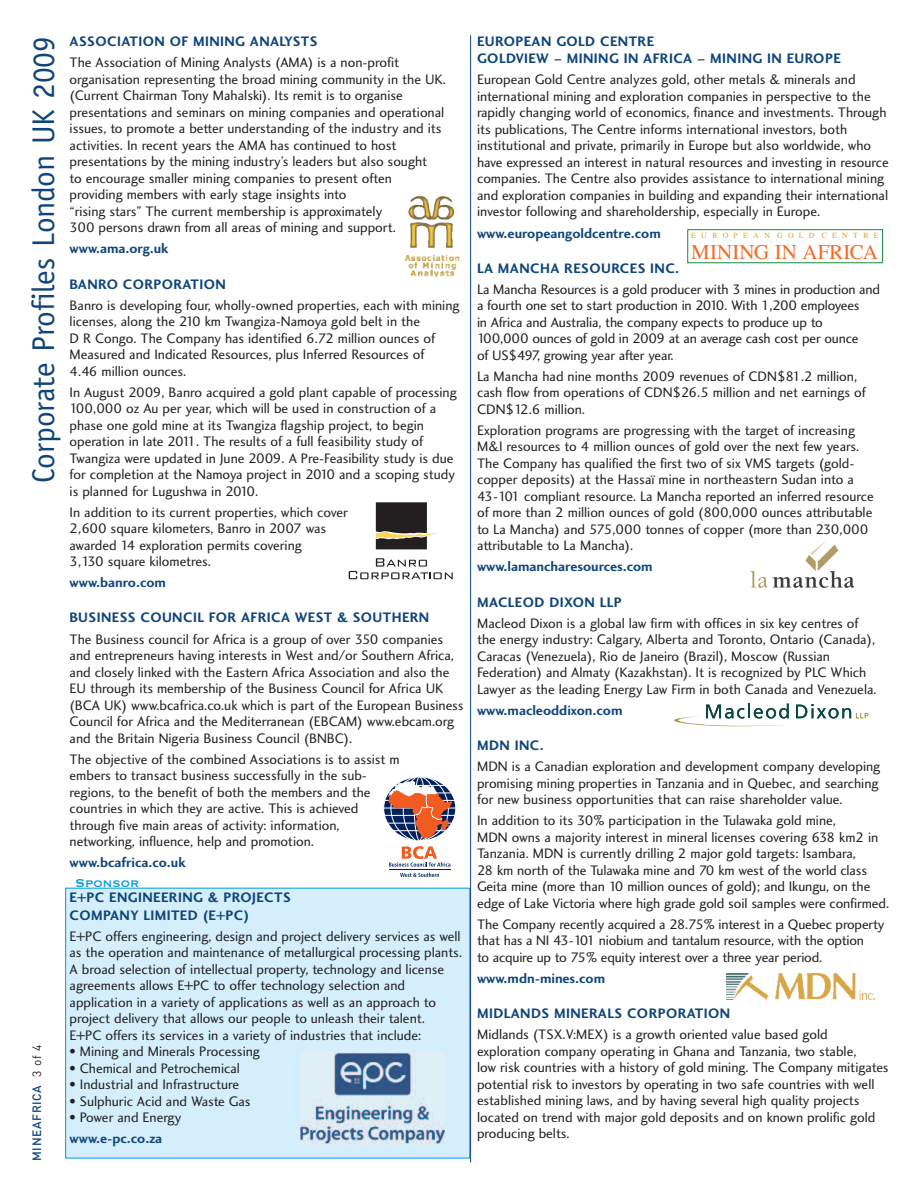
<style>
.page{position:relative;width:918px;height:1188px;background:#fff}
.page>*{position:absolute;margin:0;border:0;box-sizing:border-box;transform-origin:0 0}
.t1{font:31.5px "Officina Sans";color:#10457a}
.t2{font:21px "Times";letter-spacing:.005em;color:#f36c2a}
.t3{font:15px "Copperplate";color:#009bde}
.t4{font:14.25px/16.5px "Charlotte Sans Book Plain";color:#231f20}
.t5{font:14.25px/17.2px "Charlotte Sans Bold Plain";letter-spacing:.03em;color:#10457a}
.t6{font:14.25px "Charlotte Sans Bold Plain";color:#10457a}
.t7{font:500 12px "DIN";letter-spacing:.055em;color:#10457a}
.t8{font:7.8px "Times";letter-spacing:.665em;color:#dda32a}
.s1{font-weight:400;color:#231f20}
</style>
<div class="page">
<svg style="left:376px;top:502px;width:61px;height:47px"></svg>
<svg style="left:349px;top:558px;width:104px;height:21px"></svg>
<div style="left:66px;top:889px;width:403px;height:269px;background:#d4effb"></div>
<div style="left:65px;top:888px;width:405px;height:270px;border:1px solid #009bde"></div>
<img style="left:300px;top:1053px;width:144px;height:93px">
<hr style="left:470px;top:35px;width:1px;height:1127px;background:#10457a">
<svg style="left:674px;top:704px;width:115px;height:22px"></svg>
<svg style="left:796px;top:704px;width:72px;height:15px"></svg>
<img style="left:726px;top:973px;width:148px;height:26px">
<svg style="left:751px;top:571px;width:16px;height:17px"></svg>
<svg style="left:773px;top:540px;width:81px;height:48px"></svg>
<div style="left:688px;top:229px;width:195px;height:34px;border:1px solid #178842"></div>
<img style="left:405px;top:196px;width:54px;height:81px">
<svg style="left:383px;top:776px;width:73px;height:91px"></svg>
<hr style="left:389px;top:869px;width:61px;height:1px;background:#00215d">
<svg style="left:400px;top:873px;width:39px;height:4px"></svg>
<h1 class="t1" style="left:25px;top:483px;width:449px;rotate:-90deg">Corporate Profiles London UK 2009</h1>
<p class="t7" style="left:29px;top:1161px;width:118px;rotate:-90deg">MINEAFRICA <span class="s1">3 of 4</span></p>
<p class="t5" style="left:70px;top:33px;width:250px">ASSOCIATION OF MINING ANALYSTS</p>
<p class="t4" style="left:70px;top:54px;width:378px">The Association of Mining Analysts (AMA) is a non-profit organisation representing the broad mining community in the UK. (Current Chairman Tony Mahalski). Its remit is to organise presentations and seminars on mining companies and operational issues, to promote a better understanding of the industry and its activities. In recent years the AMA has continued to host presentations by the mining industry’s leaders but also sought<br>to encourage smaller mining companies to present often providing members with early stage insights into<br>“rising stars” The current membership is approximately<br>300 persons drawn from all areas of mining and support.</p>
<p class="t6" style="left:70px;top:240px;width:101px">www.ama.org.uk</p>
<p class="t5" style="left:70px;top:275px;width:158px">BANRO CORPORATION</p>
<p class="t4" style="left:70px;top:296px;width:391px">Banro is developing four, wholly-owned properties, each with mining licenses, along the 210 km Twangiza-Namoya gold belt in the<br>D R Congo. The Company has identified 6.72 million ounces of Measured and Indicated Resources, plus Inferred Resources of<br>4.46 million ounces.</p>
<p class="t4" style="left:70px;top:383px;width:389px">In August 2009, Banro acquired a gold plant capable of processing 100,000 oz Au per year, which will be used in construction of a phase one gold mine at its Twangiza flagship project, to begin operation in late 2011. The results of a full feasibility study of Twangiza were updated in June 2009. A Pre-Feasibility study is due for completion at the Namoya project in 2010 and a scoping study is planned for Lugushwa in 2010.</p>
<p class="t4" style="left:70px;top:504px;width:280px">In addition to its current properties, which cover 2,600 square kilometers, Banro in 2007 was awarded 14 exploration permits covering<br>3,130 square kilometres.</p>
<p class="t6" style="left:70px;top:574px;width:98px">www.banro.com</p>
<p class="t5" style="left:70px;top:609px;width:361px">BUSINESS COUNCIL FOR AFRICA WEST &amp; SOUTHERN</p>
<p class="t4" style="left:70px;top:630px;width:396px">The Business council for Africa is a group of over 350 companies and entrepreneurs having interests in West and/or Southern Africa, and closely linked with the Eastern Africa Association and also the EU through its membership of the Business Council for Africa UK (BCA UK) www.bcafrica.co.uk which is part of the European Business Council for Africa and the Mediterranean (EBCAM) www.ebcam.org and the Britain Nigeria Business Council (BNBC).</p>
<p class="t4" style="left:70px;top:750px;width:332px">The objective of the combined Associations is to assist m embers to transact business successfully in the sub&shy;regions, to the benefit of both the members and the countries in which they are active. This is achieved through five main areas of activity: information, networking, influence, help and promotion.</p>
<p class="t6" style="left:70px;top:854px;width:118px">www.bcafrica.co.uk</p>
<p class="t5" style="left:70px;top:889px;width:223px">E+PC ENGINEERING &amp; PROJECTS<br>COMPANY LIMITED (E+PC)</p>
<p class="t4" style="left:70px;top:928px;width:394px">E+PC offers engineering, design and project delivery services as well as the operation and maintenance of metallurgical processing plants.<br>A broad selection of intellectual property, technology and license agreements allows E+PC to offer technology selection and application in a variety of applications as well as an approach to project delivery that allows our people to unleash their talent.<br>E+PC offers its services in a variety of industries that include:</p>
<p class="t4" style="left:70px;top:1043px;width:192px">• Mining and Minerals Processing</p>
<p class="t4" style="left:70px;top:1060px;width:172px">• Chemical and Petrochemical</p>
<p class="t4" style="left:70px;top:1076px;width:171px">• Industrial and Infrastructure</p>
<p class="t4" style="left:70px;top:1093px;width:182px">• Sulphuric Acid and Waste Gas</p>
<p class="t4" style="left:70px;top:1109px;width:113px">• Power and Energy</p>
<p class="t5" style="left:70px;top:1130px;width:94px">www.e-pc.co.za</p>
<p class="t3" style="left:75px;top:874px;width:66px">Sponsor</p>
<p class="t5" style="left:477px;top:33px;width:365px">EUROPEAN GOLD CENTRE<br>GOLDVIEW – MINING IN AFRICA – MINING IN EUROPE</p>
<p class="t4" style="left:477px;top:71px;width:413px">European Gold Centre analyzes gold, other metals &amp; minerals and international mining and exploration companies in perspective to the rapidly changing world of economics, finance and investments. Through its publications, The Centre informs international investors, both institutional and private, primarily in Europe but also worldwide, who have expressed an interest in natural resources and investing in resource companies. The Centre also provides assistance to international mining and exploration companies in building and expanding their international investor following and shareholdership, especially in Europe.</p>
<p class="t6" style="left:477px;top:224px;width:185px">www.europeangoldcentre.com</p>
<p class="t5" style="left:477px;top:259px;width:204px">LA MANCHA RESOURCES INC.</p>
<p class="t4" style="left:477px;top:281px;width:404px">La Mancha Resources is a gold producer with 3 mines in production and a fourth one set to start production in 2010. With 1,200 employees<br>in Africa and Australia, the company expects to produce up to<br>100,000 ounces of gold in 2009 at an average cash cost per ounce<br>of US$497, growing year after year.</p>
<p class="t4" style="left:477px;top:368px;width:390px">La Mancha had nine months 2009 revenues of CDN$81.2 million, cash flow from operations of CDN$26.5 million and net earnings of<br>CDN$12.6 million.</p>
<p class="t4" style="left:477px;top:422px;width:398px">Exploration programs are progressing with the target of increasing M&amp;I resources to 4 million ounces of gold over the next few years.<br>The Company has qualified the first two of six VMS targets (gold&shy;copper deposits) at the Hassaï mine in northeastern Sudan into a 43-101 compliant resource. La Mancha reported an inferred resource of more than 2 million ounces of gold (800,000 ounces attributable to La Mancha) and 575,000 tonnes of copper (more than 230,000 attributable to La Mancha).</p>
<p class="t6" style="left:477px;top:558px;width:177px">www.lamancharesources.com</p>
<p class="t5" style="left:477px;top:593px;width:146px">MACLEOD DIXON LLP</p>
<p class="t4" style="left:477px;top:615px;width:401px">Macleod Dixon is a global law firm with offices in six key centres of the energy industry: Calgary, Alberta and Toronto, Ontario (Canada), Caracas (Venezuela), Rio de Janeiro (Brazil), Moscow (Russian Federation) and Almaty (Kazakhstan). It is recognized by PLC Which Lawyer as the leading Energy Law Firm in both Canada and Venezuela.</p>
<p class="t6" style="left:477px;top:702px;width:147px">www.macleoddixon.com</p>
<p class="t5" style="left:477px;top:737px;width:68px">MDN INC.</p>
<p class="t4" style="left:477px;top:758px;width:405px">MDN is a Canadian exploration and development company developing promising mining properties in Tanzania and in Quebec, and searching for new business opportunities that can raise shareholder value.</p>
<p class="t4" style="left:477px;top:812px;width:414px">In addition to its 30% participation in the Tulawaka gold mine,<br>MDN owns a majority interest in mineral licenses covering 638 km2 in Tanzania. MDN is currently drilling 2 major gold targets: Isambara,<br>28 km north of the Tulawaka mine and 70 km west of the world class Geita mine (more than 10 million ounces of gold); and Ikungu, on the edge of Lake Victoria where high grade gold soil samples were confirmed.</p>
<p class="t4" style="left:477px;top:916px;width:409px">The Company recently acquired a 28.75% interest in a Quebec property that has a NI 43-101 niobium and tantalum resource, with the option<br>to acquire up to 75% equity interest over a three year period.</p>
<p class="t6" style="left:477px;top:969px;width:130px">www.mdn-mines.com</p>
<p class="t5" style="left:477px;top:1004px;width:255px">MIDLANDS MINERALS CORPORATION</p>
<p class="t4" style="left:477px;top:1026px;width:413px">Midlands (TSX.V:MEX) is a growth oriented value based gold exploration company operating in Ghana and Tanzania, two stable,<br>low risk countries with a history of gold mining. The Company mitigates potential risk to investors by operating in two safe countries with well established mining laws, and by having several high quality projects located on trend with major gold deposits and on known prolific gold producing belts.</p>
<p class="t8" style="left:691px;top:228px;width:189px">EUROPEAN GOLD CENTRE</p>
<h2 class="t2" style="left:691px;top:232px;width:188px">MINING IN AFRICA</h2>
</div>
